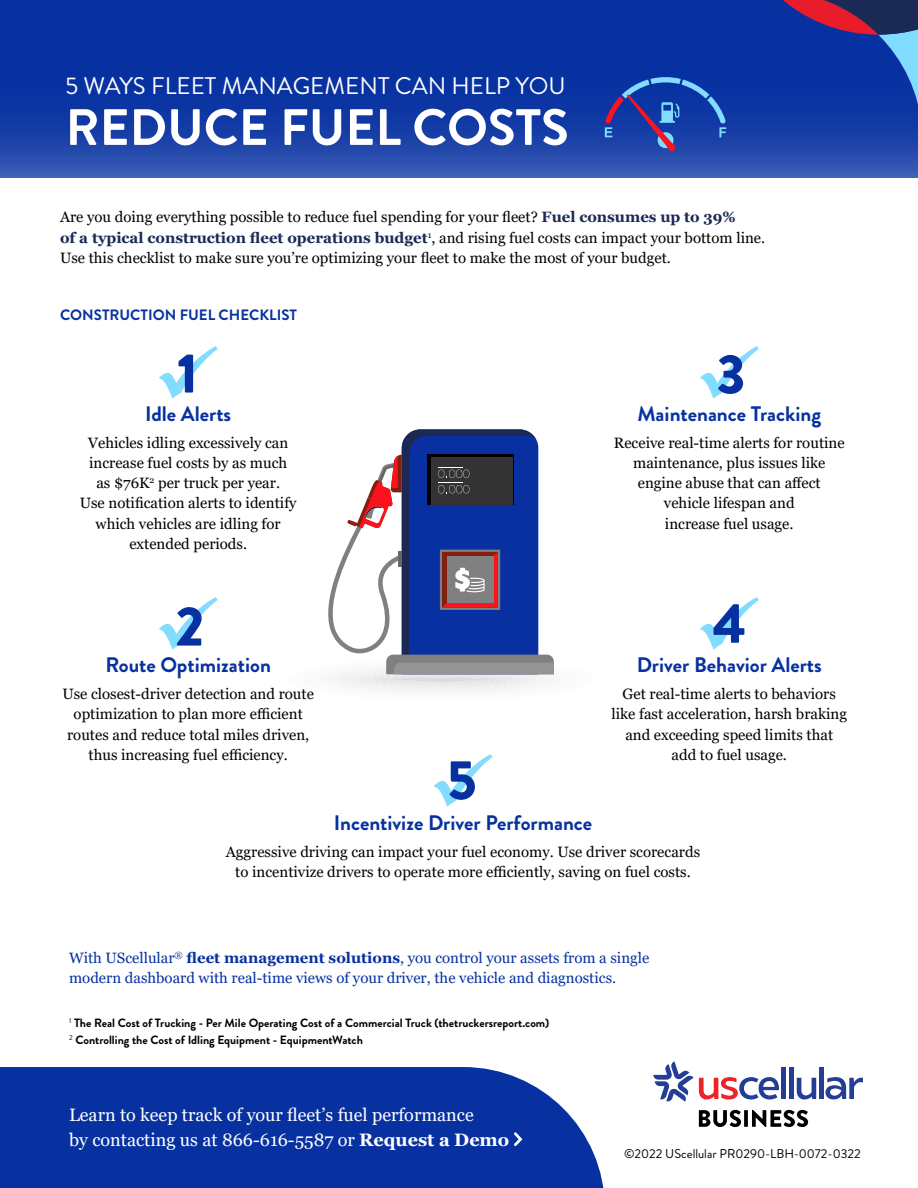
<style>
.page{position:relative;width:918px;height:1188px;background:#fff}
.page>*{position:absolute;margin:0;border:0;box-sizing:border-box;transform-origin:0 0}
.t1{font:900 55.8px "Brandon Grotesque";color:#0731a1}
.t2{font:700 51px "Brandon Grotesque";color:#fff}
.t3{font:24px "Brandon Grotesque";color:#fff}
.t4{font:700 21px "Brandon Grotesque";color:#0731a1}
.t5{font:18px/25.5px "Georgia";color:#fff}
.t6{font:15px/20.2px "Georgia";color:#000;text-align:center}
.t7{font:15px/19.5px "Georgia";color:#0731a1}
.t8{font:700 15px "Brandon Grotesque";color:#0731a1}
.t9{font:12.75px "Brandon Grotesque";color:#000}
.t10{font:700 12px/16.5px "Brandon Grotesque";color:#000}
.s1{font-weight:700;color:#1b2a55}
.s2{font-weight:700}
</style>
<div class="page">
<svg style="left:0;top:0;width:918px;height:177px;background:#123aa5"></svg>
<hr style="left:782px;top:1068px;width:4px;height:31px;background:#243d95">
<div style="left:789px;top:1068px;width:5px;height:31px;background:#243d95"></div>
<hr style="left:819px;top:1068px;width:4px;height:31px;background:#243d95">
<svg style="left:825px;top:1077px;width:38px;height:23px"></svg>
<svg style="left:797px;top:1078px;width:19px;height:22px"></svg>
<svg style="left:653px;top:1061px;width:126px;height:41px"></svg>
<svg style="left:699px;top:1110px;width:42px;height:17px"></svg>
<svg style="left:744px;top:1110px;width:4px;height:17px"></svg>
<svg style="left:752px;top:1110px;width:56px;height:17px"></svg>
<div style="left:0;top:1067px;width:604px;height:121px;background:#0731a1"></div>
<svg style="left:511px;top:1130px;width:13px;height:19px"></svg>
<svg style="left:605px;top:76px;width:121px;height:76px;background:#2949a7"></svg>
<svg style="left:434px;top:754px;width:59px;height:53px"></svg>
<svg style="left:700px;top:597px;width:59px;height:53px"></svg>
<svg style="left:700px;top:346px;width:59px;height:53px"></svg>
<svg style="left:159px;top:346px;width:59px;height:53px"></svg>
<svg style="left:159px;top:597px;width:59px;height:53px"></svg>
<svg style="left:328px;top:429px;width:226px;height:262px"></svg>
<svg style="left:773px;top:0;width:145px;height:129px;background:#243a95"></svg>
<h3 class="t3" style="left:66px;top:69px;width:502px">5 WAYS FLEET MANAGEMENT CAN HELP YOU</h3>
<h2 class="t2" style="left:66px;top:92px;width:505px">REDUCE FUEL COSTS</h2>
<p class="t6" style="left:60px;top:207px;width:707px;text-align:left">Are you doing everything possible to reduce fuel spending for your fleet? <span class="s1">Fuel consumes up to 39%<br>of a typical construction fleet operations budget</span><sup>1</sup>, and rising fuel costs can impact your bottom line.<br>Use this checklist to make sure you’re optimizing your fleet to make the most of your budget.</p>
<p class="t8" style="left:60px;top:305px;width:239px">CONSTRUCTION FUEL CHECKLIST</p>
<h1 class="t1" style="left:177px;top:334px;width:22px">1</h1>
<h1 class="t1" style="left:717px;top:335px;width:30px">3</h1>
<h3 class="t4" style="left:145px;top:399px;width:88px">Idle Alerts</h3>
<p class="t6" style="left:80px;top:433px;width:218px">Vehicles idling excessively can increase fuel costs by as much<br>as $76K<sup>2</sup> per truck per year.<br>Use notification alerts to identify which vehicles are idling for extended periods.</p>
<h1 class="t1" style="left:176px;top:587px;width:30px">2</h1>
<h3 class="t4" style="left:106px;top:650px;width:167px">Route Optimization</h3>
<p class="t6" style="left:62px;top:684px;width:253px">Use closest-driver detection and route optimization to plan more efficient routes and reduce total miles driven, thus increasing fuel efficiency.</p>
<h1 class="t1" style="left:447px;top:741px;width:31px">5</h1>
<h3 class="t4" style="left:638px;top:399px;width:185px">Maintenance Tracking</h3>
<p class="t6" style="left:614px;top:433px;width:232px">Receive real-time alerts for routine maintenance, plus issues like engine abuse that can affect vehicle lifespan and<br>increase fuel usage.</p>
<h1 class="t1" style="left:713px;top:584px;width:35px">4</h1>
<h3 class="t4" style="left:637px;top:650px;width:187px">Driver Behavior Alerts</h3>
<p class="t6" style="left:612px;top:684px;width:237px">Get real-time alerts to behaviors like fast acceleration, harsh braking and exceeding speed limits that add to fuel usage.</p>
<h3 class="t4" style="left:334px;top:808px;width:260px">Incentivize Driver Performance</h3>
<p class="t6" style="left:226px;top:842px;width:476px">Aggressive driving can impact your fuel economy. Use driver scorecards to incentivize drivers to operate more efficiently, saving on fuel costs.</p>
<p class="t7" style="left:69px;top:949px;width:582px">With UScellular<sup>®</sup> <span class="s2">fleet management solutions</span>, you control your assets from a single modern dashboard with real-time views of your driver, the vehicle and diagnostics.</p>
<p class="t10" style="left:69px;top:1015px;width:482px"><sup>1</sup> The Real Cost of Trucking - Per Mile Operating Cost of a Commercial Truck (thetruckersreport.com)<br><sup>2</sup> Controlling the Cost of Idling Equipment - EquipmentWatch</p>
<p class="t5" style="left:69px;top:1102px;width:442px">Learn to keep track of your fleet’s fuel performance<br>by contacting us at 866-616-5587 or <span class="s2">Request a Demo</span></p>
<p class="t9" style="left:624px;top:1145px;width:238px">©2022 UScellular PR0290-LBH-0072-0322</p>
</div>
